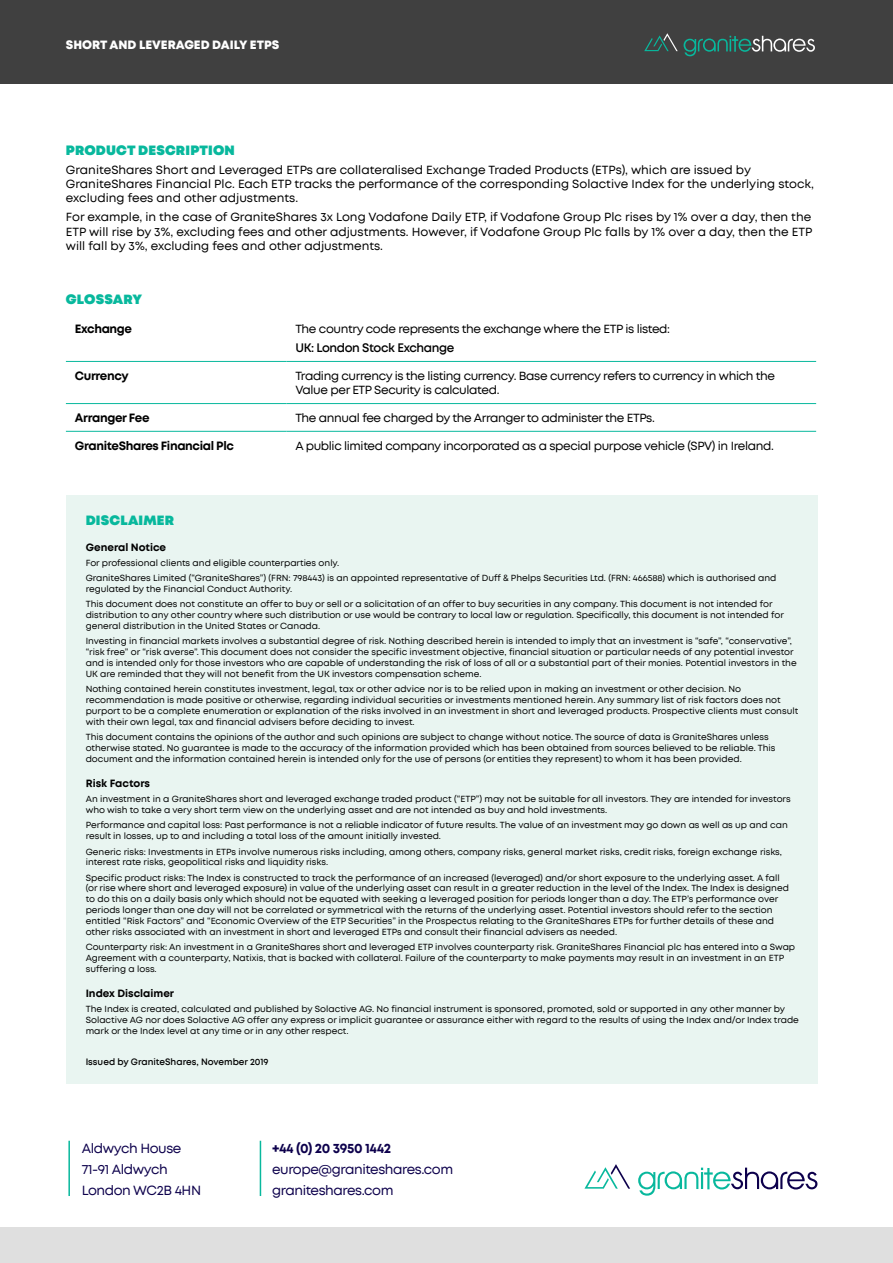
<style>
.page{position:relative;width:893px;height:1263px;background:#fff}
.page>*{position:absolute;margin:0;border:0;box-sizing:border-box;transform-origin:0 0}
.t1{font:13.5px/21px "Mont";letter-spacing:-.03em;color:#0d004c}
.t2{font:700 13.5px "Mont";letter-spacing:-.03em;color:#0d004c}
.t3{font:900 13.35px "Mont";letter-spacing:.015em;color:#08b89d}
.t4{font:12px/14.4px "Mont";letter-spacing:-.015em;color:#000}
.t5{font:700 12px "Mont";letter-spacing:-.03em;color:#000}
.t6{font:800 12px "Mont";color:#fff}
.t7{font:600 12px "Mont";letter-spacing:-.03em;color:#000}
.t8{font:700 10.5px "Mont";color:#000}
.t9{font:9px/10.8px "Mont";color:#000}
.t10{font:600 9px "Mont";color:#000}
</style>
<div class="page">
<div style="left:0;top:0;width:893px;height:84px;background:#404040"></div>
<div style="left:66px;top:495px;width:751px;height:589px;background:#e9f5f1"></div>
<hr style="left:66px;top:361px;width:220px;height:1px;background:#08b89d">
<hr style="left:286px;top:361px;width:530px;height:1px;background:#08b89d">
<hr style="left:66px;top:403px;width:220px;height:1px;background:#08b89d">
<hr style="left:286px;top:403px;width:530px;height:1px;background:#08b89d">
<hr style="left:66px;top:431px;width:220px;height:1px;background:#08b89d">
<hr style="left:286px;top:431px;width:530px;height:1px;background:#08b89d">
<svg style="left:638px;top:1167px;width:179px;height:29px"></svg>
<svg style="left:585px;top:1164px;width:45px;height:24px"></svg>
<hr style="left:260px;top:1141px;width:1px;height:55px;background:#08b89d">
<hr style="left:68px;top:1141px;width:2px;height:55px;background:#08b89d">
<svg style="left:684px;top:36px;width:131px;height:20px;background:#4d6460"></svg>
<svg style="left:644px;top:33px;width:34px;height:18px"></svg>
<h3 class="t6" style="left:66px;top:39px;width:215px">SHORT AND LEVERAGED DAILY ETPS</h3>
<h2 class="t3" style="left:66px;top:143px;width:170px">PRODUCT DESCRIPTION</h2>
<p class="t4" style="left:66px;top:163px;width:750px">GraniteShares Short and Leveraged ETPs are collateralised Exchange Traded Products (ETPs), which are issued by<br>GraniteShares Financial Plc. Each ETP tracks the performance of the corresponding Solactive Index for the underlying stock, excluding fees and other adjustments.</p>
<p class="t4" style="left:66px;top:210px;width:748px;text-align:justify">For example, in the case of GraniteShares 3x Long Vodafone Daily ETP, if Vodafone Group Plc rises by 1% over a day, then the ETP will rise by 3%, excluding fees and other adjustments. However, if Vodafone Group Plc falls by 1% over a day, then the ETP will fall by 3%, excluding fees and other adjustments.</p>
<h2 class="t3" style="left:66px;top:293px;width:78px">GLOSSARY</h2>
<h3 class="t5" style="left:75px;top:323px;width:59px">Exchange</h3>
<h3 class="t4" style="left:295px;top:323px;width:376px">The country code represents the exchange where the ETP is listed:</h3>
<h3 class="t7" style="left:295px;top:342px;width:161px">UK: London Stock Exchange</h3>
<h3 class="t5" style="left:75px;top:370px;width:55px">Currency</h3>
<h3 class="t4" style="left:295px;top:369px;width:481px">Trading currency is the listing currency. Base currency refers to currency in which the<br>Value per ETP Security is calculated.</h3>
<h3 class="t5" style="left:75px;top:412px;width:76px">Arranger Fee</h3>
<h3 class="t4" style="left:295px;top:411px;width:361px">The annual fee charged by the Arranger to administer the ETPs.</h3>
<h3 class="t5" style="left:75px;top:440px;width:160px">GraniteShares Financial Plc</h3>
<h3 class="t4" style="left:295px;top:439px;width:480px">A public limited company incorporated as a special purpose vehicle (SPV) in Ireland.</h3>
<h2 class="t3" style="left:86px;top:514px;width:90px">DISCLAIMER</h2>
<p class="t8" style="left:86px;top:542px;width:82px">General Notice</p>
<p class="t9" style="left:86px;top:556px;width:692px;line-height:15.3px">For professional clients and eligible counterparties only.<br>GraniteShares Limited (“GraniteShares”) (FRN: 798443) is an appointed representative of Duff &amp; Phelps Securities Ltd. (FRN: 466588) which is authorised and</p>
<p class="t9" style="left:86px;top:582px;width:688px;line-height:15.3px">regulated by the Financial Conduct Authority.<br>This document does not constitute an offer to buy or sell or a solicitation of an offer to buy securities in any company. This document is not intended for</p>
<p class="t9" style="left:86px;top:610px;width:700px">distribution to any other country where such distribution or use would be contrary to local law or regulation. Specifically, this document is not intended for general distribution in the United States or Canada.</p>
<p class="t9" style="left:86px;top:636px;width:712px">Investing in financial markets involves a substantial degree of risk. Nothing described herein is intended to imply that an investment is “safe”, “conservative”, “risk free” or “risk averse”. This document does not consider the specific investment objective, financial situation or particular needs of any potential investor and is intended only for those investors who are capable of understanding the risk of loss of all or a substantial part of their monies. Potential investors in the UK are reminded that they will not benefit from the UK investors compensation scheme.</p>
<p class="t9" style="left:86px;top:684px;width:714px">Nothing contained herein constitutes investment, legal, tax or other advice nor is to be relied upon in making an investment or other decision. No recommendation is made positive or otherwise, regarding individual securities or investments mentioned herein. Any summary list of risk factors does not purport to be a complete enumeration or explanation of the risks involved in an investment in short and leveraged products. Prospective clients must consult with their own legal, tax and financial advisers before deciding to invest.</p>
<p class="t9" style="left:86px;top:732px;width:691px">This document contains the opinions of the author and such opinions are subject to change without notice. The source of data is GraniteShares unless otherwise stated. No guarantee is made to the accuracy of the information provided which has been obtained from sources believed to be reliable. This document and the information contained herein is intended only for the use of persons (or entities they represent) to whom it has been provided.</p>
<p class="t8" style="left:86px;top:778px;width:66px">Risk Factors</p>
<p class="t9" style="left:86px;top:794px;width:706px">An investment in a GraniteShares short and leveraged exchange traded product (“ETP”) may not be suitable for all investors. They are intended for investors who wish to take a very short term view on the underlying asset and are not intended as buy and hold investments.</p>
<p class="t9" style="left:86px;top:820px;width:704px">Performance and capital loss: Past performance is not a reliable indicator of future results. The value of an investment may go down as well as up and can result in losses, up to and including a total loss of the amount initially invested.</p>
<p class="t9" style="left:86px;top:846px;width:698px">Generic risks: Investments in ETPs involve numerous risks including, among others, company risks, general market risks, credit risks, foreign exchange risks, interest rate risks, geopolitical risks and liquidity risks.</p>
<p class="t9" style="left:86px;top:872px;width:705px">Specific product risks: The Index is constructed to track the performance of an increased (leveraged) and/or short exposure to the underlying asset. A fall (or rise where short and leveraged exposure) in value of the underlying asset can result in a greater reduction in the level of the Index. The Index is designed to do this on a daily basis only which should not be equated with seeking a leveraged position for periods longer than a day. The ETP’s performance over periods longer than one day will not be correlated or symmetrical with the returns of the underlying asset. Potential investors should refer to the section entitled “Risk Factors” and “Economic Overview of the ETP Securities” in the Prospectus relating to the GraniteShares ETPs for further details of these and other risks associated with an investment in short and leveraged ETPs and consult their financial advisers as needed.</p>
<p class="t9" style="left:86px;top:942px;width:711px">Counterparty risk: An investment in a GraniteShares short and leveraged ETP involves counterparty risk. GraniteShares Financial plc has entered into a Swap<br>Agreement with a counterparty, Natixis, that is backed with collateral. Failure of the counterparty to make payments may result in an investment in an ETP suffering a loss.</p>
<p class="t8" style="left:86px;top:988px;width:90px">Index Disclaimer</p>
<p class="t9" style="left:86px;top:1004px;width:715px">The Index is created, calculated and published by Solactive AG. No financial instrument is sponsored, promoted, sold or supported in any other manner by<br>Solactive AG nor does Solactive AG offer any express or implicit guarantee or assurance either with regard to the results of using the Index and/or Index trade mark or the Index level at any time or in any other respect.</p>
<p class="t10" style="left:86px;top:1057px;width:184px">Issued by GraniteShares, November 2019</p>
<h1 class="t1" style="left:82px;top:1138px;width:121px">Aldwych House<br>71-91 Aldwych<br>London WC2B 4HN</h1>
<h1 class="t2" style="left:272px;top:1141px;width:121px">+44 (0) 20 3950 1442</h1>
<h1 class="t1" style="left:272px;top:1159px;width:183px">europe@graniteshares.com graniteshares.com</h1>
</div>
